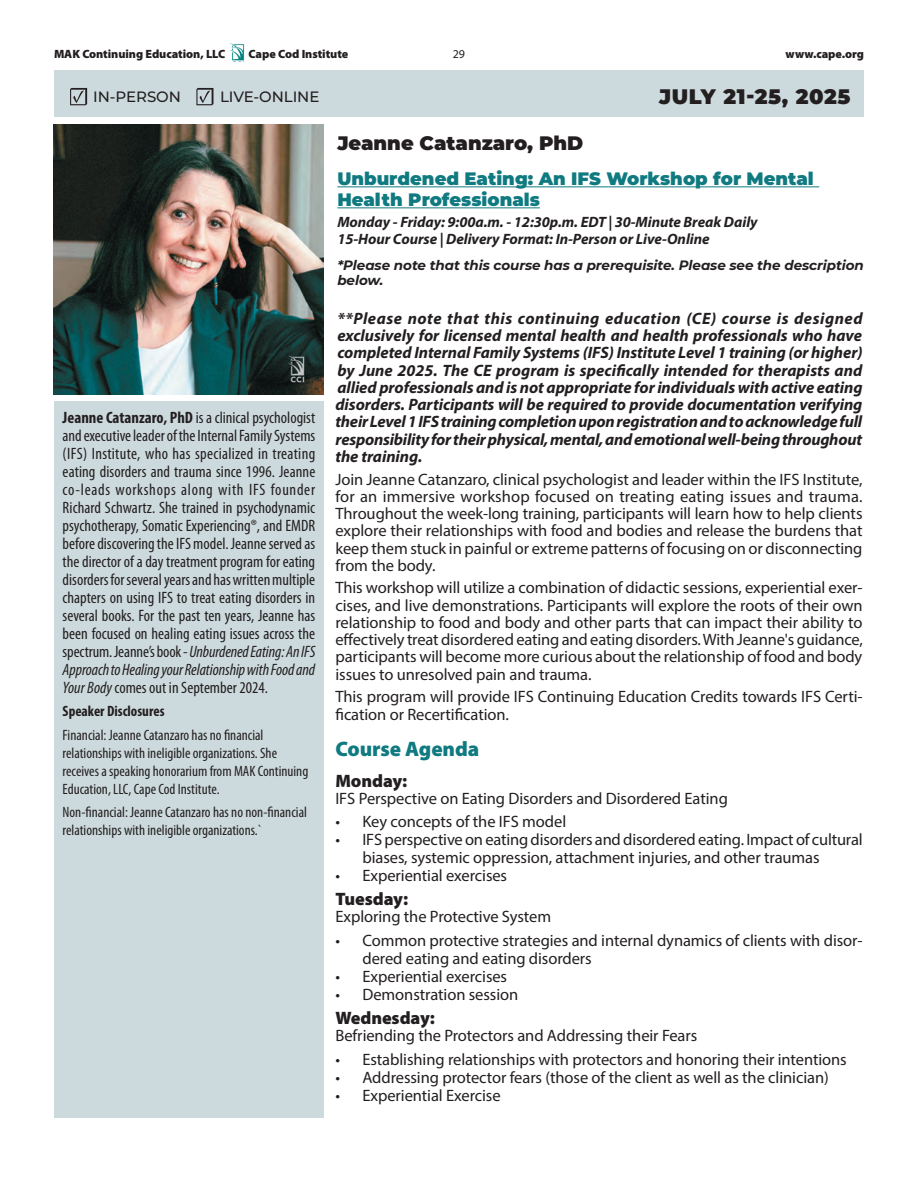
<style>
.page{position:relative;width:918px;height:1188px;background:#fff}
.page>*{position:absolute;margin:0;border:0;box-sizing:border-box;transform-origin:0 0}
.t1{font:900 21px "Montserrat";letter-spacing:.03em;color:#231f20}
.t2{font:900 21px "Myriad Pro";letter-spacing:-.005em;color:#107a81}
.t3{font:900 19.5px "Montserrat";color:#231f20}
.t4{font:900 18px/21px "Montserrat";color:#107a81}
.t5{font:900 18px "Myriad Pro";letter-spacing:-.005em;color:#231f20}
.t6{font:16.5px/17.2px "Myriad Pro";letter-spacing:-.005em;color:#231f20}
.t7{font:condensed 16.5px/18px "Myriad Pro";color:#231f20;text-align:justify}
.t8{font:italic 700 16.5px/17.2px "Myriad Pro";letter-spacing:-.015em;color:#231f20;text-align:justify}
.t9{font:condensed 15px/18px "Myriad Pro";color:#231f20}
.t10{font:italic 700 15px/17.2px "Myriad Pro";letter-spacing:-.005em;color:#231f20}
.t11{font:500 15px "Montserrat";letter-spacing:-.005em;color:#231f20}
.t12{font:700 condensed 15px "Myriad Pro";color:#231f20}
.t13{font:italic 700 13.5px/15px "Montserrat";letter-spacing:-.005em;color:#231f20}
.t14{font:900 12px "Myriad Pro";letter-spacing:-.005em;color:#231f20}
.t15{font:12px "Myriad Pro";color:#231f20}
.s1{font-weight:700}
.s2{font-style:italic}
</style>
<div class="page">
<img style="left:230px;top:44px;width:15px;height:17px">
<div style="left:54px;top:70px;width:810px;height:47px;background:#cddadd"></div>
<hr style="left:337px;top:186px;width:482px;height:1px;background:#107a81">
<hr style="left:337px;top:207px;width:203px;height:1px;background:#107a81">
<img style="left:54px;top:124px;width:270px;height:270px">
<div style="left:54px;top:402px;width:270px;height:716px;background:#cddadd"></div>
<svg style="left:70px;top:88px;width:17px;height:17px"></svg>
<svg style="left:196px;top:88px;width:17px;height:17px"></svg>
<p class="t14" style="left:54px;top:46px;width:173px">MAK Continuing Education, LLC</p>
<p class="t14" style="left:249px;top:46px;width:101px">Cape Cod Institute</p>
<p class="t15" style="left:453px;top:47px;width:14px">29</p>
<p class="t14" style="left:786px;top:46px;width:80px">www.cape.org</p>
<p class="t11" style="left:93px;top:87px;width:89px">IN-PERSON</p>
<p class="t11" style="left:220px;top:87px;width:101px">LIVE-ONLINE</p>
<p class="t1" style="left:659px;top:80px;width:193px">JULY 21-25, 2025</p>
<p class="t3" style="left:337px;top:129px;width:247px">Jeanne Catanzaro, PhD</p>
<p class="t4" style="left:337px;top:167px;width:478px">Unburdened Eating: An IFS Workshop for Mental<br>Health Professionals</p>
<p class="t10" style="left:337px;top:213px;width:422px">Monday - Friday: 9:00a.m. - 12:30p.m. EDT | 30-Minute Break Daily<br>15-Hour Course | Delivery Format: In-Person or Live-Online</p>
<p class="t7" style="left:63px;top:408px;width:254px"><span class="s1">Jeanne Catanzaro, PhD</span> is a clinical psychologist and executive leader of the Internal Family Systems (IFS) Institute, who has specialized in treating eating disorders and trauma since 1996. Jeanne co-leads workshops along with IFS founder Richard Schwartz. She trained in psychodynamic psychotherapy, Somatic Experiencing®, and EMDR before discovering the IFS model. Jeanne served as the director of a day treatment program for eating disorders for several years and has written multiple chapters on using IFS to treat eating disorders in several books. For the past ten years, Jeanne has been focused on healing eating issues across the spectrum. Jeanne’s book - <span class="s2">Unburdened Eating: An IFS Approach to Healing your Relationship with Food and Your Body</span> comes out in September 2024.</p>
<p class="t12" style="left:63px;top:702px;width:103px">Speaker Disclosures</p>
<p class="t9" style="left:63px;top:725px;width:247px">Financial: Jeanne Catanzaro has no financial relationships with ineligible organizations. She receives a speaking honorarium from MAK Continuing Education, LLC, Cape Cod Institute.</p>
<p class="t9" style="left:63px;top:803px;width:246px">Non-financial: Jeanne Catanzaro has no non-financial relationships with ineligible organizations.`</p>
<p class="t13" style="left:337px;top:257px;width:528px">*Please note that this course has a prerequisite. Please see the description below.</p>
<p class="t8" style="left:335px;top:309px;width:529px">**Please note that this continuing education (CE) course is designed exclusively for licensed mental health and health professionals who have completed Internal Family Systems (IFS) Institute Level 1 training (or higher) by June 2025. The CE program is specifically intended for therapists and allied professionals and is not appropriate for individuals with active eating disorders. Participants will be required to provide documentation verifying their Level 1 IFS training completion upon registration and to acknowledge full responsibility for their physical, mental, and emotional well-being throughout the training.</p>
<p class="t6" style="left:335px;top:470px;width:529px;text-align:justify">Join Jeanne Catanzaro, clinical psychologist and leader within the IFS Institute, for an immersive workshop focused on treating eating issues and trauma.<br>Throughout the week-long training, participants will learn how to help clients explore their relationships with food and bodies and release the burdens that keep them stuck in painful or extreme patterns of focusing on or disconnecting from the body.</p>
<p class="t6" style="left:335px;top:579px;width:529px;text-align:justify">This workshop will utilize a combination of didactic sessions, experiential exer&shy;cises, and live demonstrations. Participants will explore the roots of their own relationship to food and body and other parts that can impact their ability to effectively treat disordered eating and eating disorders. With Jeanne's guidance, participants will become more curious about the relationship of food and body issues to unresolved pain and trauma.</p>
<p class="t6" style="left:335px;top:688px;width:529px">This program will provide IFS Continuing Education Credits towards IFS Certi&shy;fication or Recertification.</p>
<p class="t2" style="left:335px;top:735px;width:145px">Course Agenda</p>
<p class="t5" style="left:335px;top:768px;width:73px">Monday:</p>
<p class="t6" style="left:335px;top:789px;width:394px">IFS Perspective on Eating Disorders and Disordered Eating</p>
<p class="t6" style="left:335px;top:813px;width:232px">• Key concepts of the IFS model</p>
<p class="t6" style="left:362px;top:830px;width:502px;line-height:18px;text-indent:-27px">• IFS perspective on eating disorders and disordered eating. Impact of cultural biases, systemic oppression, attachment injuries, and other traumas</p>
<p class="t6" style="left:335px;top:867px;width:173px">• Experiential exercises</p>
<p class="t5" style="left:335px;top:887px;width:74px">Tuesday:</p>
<p class="t6" style="left:335px;top:908px;width:217px">Exploring the Protective System</p>
<p class="t6" style="left:362px;top:931px;width:502px;line-height:18px;text-indent:-27px">• Common protective strategies and internal dynamics of clients with disor&shy;dered eating and eating disorders</p>
<p class="t6" style="left:335px;top:967px;width:173px">• Experiential exercises</p>
<p class="t6" style="left:335px;top:985px;width:184px">• Demonstration session</p>
<p class="t5" style="left:335px;top:1006px;width:101px">Wednesday:</p>
<p class="t6" style="left:335px;top:1027px;width:363px">Befriending the Protectors and Addressing their Fears</p>
<p class="t6" style="left:335px;top:1050px;width:513px">• Establishing relationships with protectors and honoring their intentions</p>
<p class="t6" style="left:335px;top:1068px;width:495px">• Addressing protector fears (those of the client as well as the clinician)</p>
<p class="t6" style="left:335px;top:1086px;width:167px">• Experiential Exercise</p>
</div>
